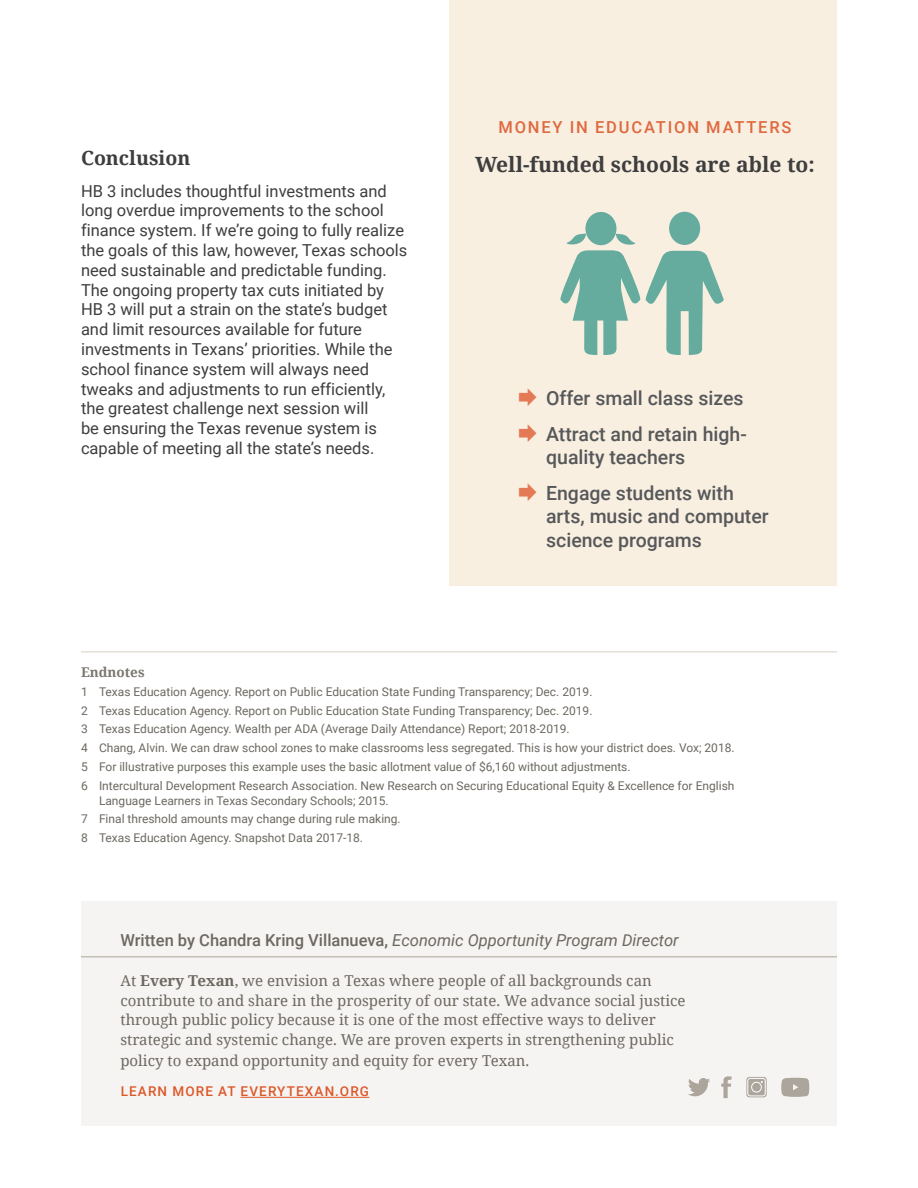
<style>
.page{position:relative;width:918px;height:1188px;background:#fff}
.page>*{position:absolute;margin:0;border:0;box-sizing:border-box;transform-origin:0 0}
.Heading_3{font:700 21px "Noto Serif";color:#3e3e3f}
.t1{font:500 19.5px/23.4px "Roboto";color:#57585a}
.Body_Text_-_no_break{font:700 19.5px "Noto Serif";color:#3e3e3f}
.Body_Text_-_no_break-2{font:16.5px/19.8px "Roboto";color:#3e3e3f}
.t2{font:italic 16.5px "Roboto";color:#6c6861}
.Heading_3-2{font:500 16.5px "Roboto";letter-spacing:.11em;color:#df693f}
.t3{font:15px/19.5px "Noto Serif";color:#6c6861}
.t4{font:500 13.5px "Roboto";letter-spacing:.085em;color:#dc582a}
.Body_Text_-_no_break-3{font:700 13.5px "Noto Serif";color:#7b7771}
.t5{font:12px/14.4px "Roboto";color:#6c6861}
.s1{font-weight:500;font-style:normal}
.s2{font-weight:700}
</style>
<div class="page">
<hr style="left:81px;top:651px;width:756px;height:2px;background:#e4dfd8">
<div style="left:81px;top:901px;width:756px;height:225px;background:#f6f4f2"></div>
<hr style="left:81px;top:957px;width:756px;height:1px;background:#aba59b">
<hr style="left:241px;top:1097px;width:128px;height:1px;background:#dc582a">
<div style="left:450px;top:0;width:387px;height:585px;background:#f8efe1"></div>
<svg style="left:560px;top:212px;width:80px;height:143px"></svg>
<svg style="left:646px;top:212px;width:78px;height:144px"></svg>
<svg style="left:721px;top:1076px;width:11px;height:22px"></svg>
<svg style="left:688px;top:1078px;width:22px;height:18px"></svg>
<svg style="left:781px;top:1078px;width:28px;height:19px"></svg>
<svg style="left:746px;top:1077px;width:21px;height:20px"></svg>
<div style="left:751px;top:1082px;width:11px;height:10px;border:1px solid #fff;border-radius:50%"></div>
<div style="left:748px;top:1078px;width:17px;height:18px;border:1px solid #fff;border-radius:3px"></div>
<p class="Body_Text_-_no_break" style="left:81px;top:144px;width:111px">Conclusion</p>
<p class="Body_Text_-_no_break-2" style="left:81px;top:180px;width:328px">HB 3 includes thoughtful investments and long overdue improvements to the school finance system. If we’re going to fully realize the goals of this law, however, Texas schools need sustainable and predictable funding.<br>The ongoing property tax cuts initiated by HB 3 will put a strain on the state’s budget and limit resources available for future investments in Texans’ priorities. While the school finance system will always need tweaks and adjustments to run efficiently, the greatest challenge next session will<br>be ensuring the Texas revenue system is capable of meeting all the state’s needs.</p>
<p class="Heading_3-2" style="left:498px;top:116px;width:295px">MONEY IN EDUCATION MATTERS</p>
<p class="Heading_3" style="left:475px;top:150px;width:341px">Well-funded schools are able to:</p>
<p class="t1" style="left:546px;top:385px;width:199px">Offer small class sizes</p>
<p class="t1" style="left:546px;top:421px;width:202px">Attract and retain high&shy;quality teachers</p>
<p class="t1" style="left:546px;top:480px;width:224px">Engage students with arts, music and computer science programs</p>
<p class="Body_Text_-_no_break-3" style="left:81px;top:662px;width:65px">Endnotes</p>
<p class="t5" style="left:81px;top:684px;width:513px">1 Texas Education Agency. Report on Public Education State Funding Transparency; Dec. 2019.</p>
<p class="t5" style="left:81px;top:703px;width:513px">2 Texas Education Agency. Report on Public Education State Funding Transparency; Dec. 2019.</p>
<p class="t5" style="left:81px;top:722px;width:490px">3 Texas Education Agency. Wealth per ADA (Average Daily Attendance) Report; 2018-2019.</p>
<p class="t5" style="left:81px;top:740px;width:655px">4 Chang, Alvin. We can draw school zones to make classrooms less segregated. This is how your district does. Vox; 2018.</p>
<p class="t5" style="left:81px;top:759px;width:551px">5 For illustrative purposes this example uses the basic allotment value of $6,160 without adjustments.</p>
<p class="t5" style="left:99px;top:778px;width:637px;text-indent:-18px">6 Intercultural Development Research Association. New Research on Securing Educational Equity &amp; Excellence for English<br>Language Learners in Texas Secondary Schools; 2015.</p>
<p class="t5" style="left:81px;top:812px;width:321px">7 Final threshold amounts may change during rule making.</p>
<p class="t5" style="left:81px;top:830px;width:284px">8 Texas Education Agency. Snapshot Data 2017-18.</p>
<p class="t2" style="left:120px;top:929px;width:560px"><span class="s1">Written by Chandra Kring Villanueva,</span> Economic Opportunity Program Director</p>
<p class="t3" style="left:120px;top:970px;width:567px">At <span class="s2">Every Texan</span>, we envision a Texas where people of all backgrounds can contribute to and share in the prosperity of our state. We advance social justice through public policy because it is one of the most effective ways to deliver strategic and systemic change. We are proven experts in strengthening public</p>
<p class="t3" style="left:120px;top:1050px;width:410px">policy to expand opportunity and equity for every Texan.</p>
<p class="t4" style="left:121px;top:1082px;width:250px">LEARN MORE AT EVERYTEXAN.ORG</p>
</div>
